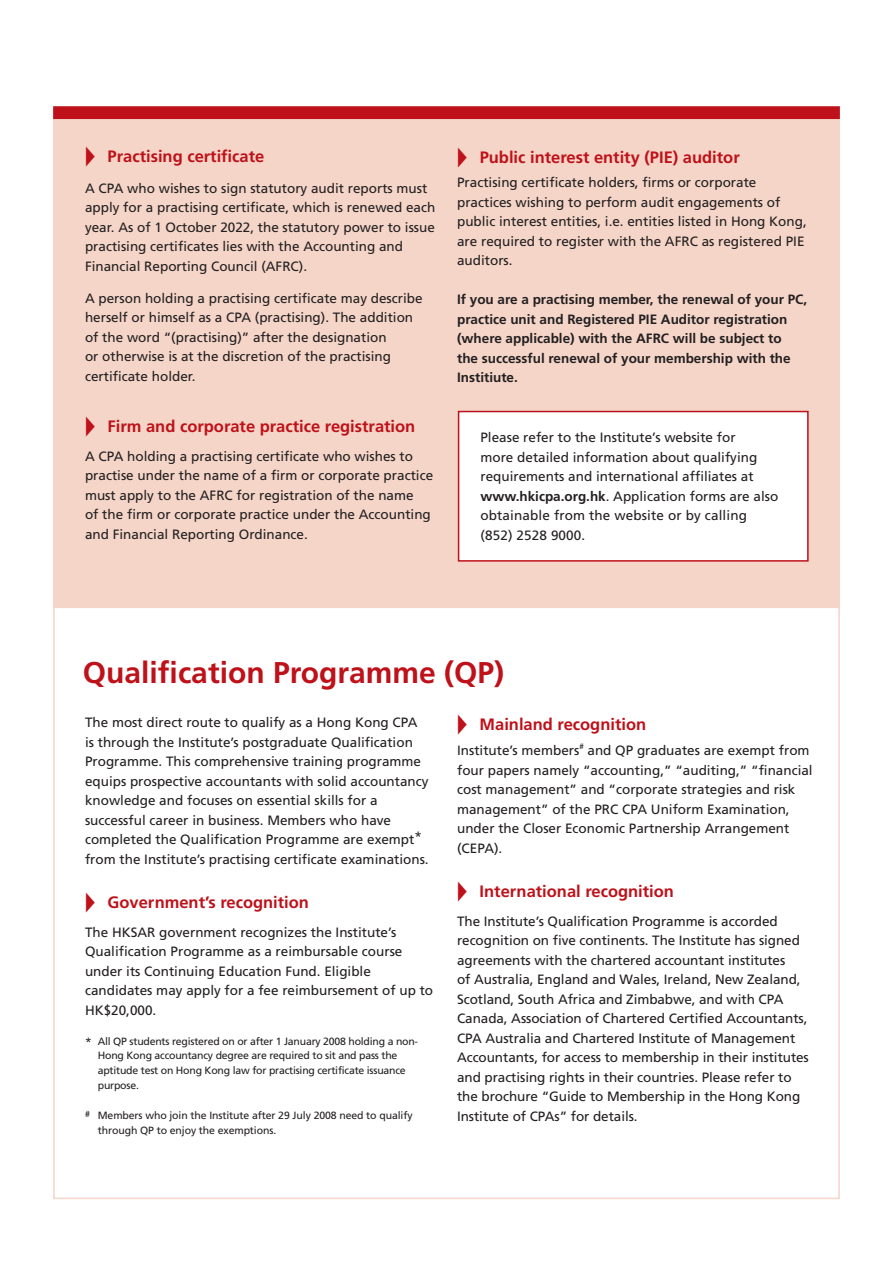
<style>
.page{position:relative;width:893px;height:1263px;background:#fff}
.page>*{position:absolute;margin:0;border:0;box-sizing:border-box;transform-origin:0 0}
.t1{font:700 30px "Frutiger";color:#be1119}
.t2{font:700 16.5px "Frutiger";color:#be1119}
.t3{font:13.5px/19.5px "Frutiger";color:#231f20}
.t4{font:700 13.5px/19.5px "Frutiger";color:#231f20}
.t5{font:10.5px/14.7px "Frutiger";letter-spacing:-.02em;color:#231f20}
.t6{font:7.8px "Frutiger";color:#231f20}
.s1{font-weight:700}
.s2{font-size:12px}
</style>
<div class="page">
<div style="left:53px;top:106px;width:787px;height:502px;background:#f4d5c8"></div>
<div style="left:53px;top:106px;width:787px;height:13px;background:#be1119;border:2px solid #be1119"></div>
<div style="left:458px;top:411px;width:351px;height:151px;background:#fff;border:2px solid #be1119"></div>
<p class="t2" style="left:85px;top:147px;width:181px">◆ Practising certificate</p>
<p class="t3" style="left:85px;top:178px;width:352px">A CPA who wishes to sign statutory audit reports must apply for a practising certificate, which is renewed each year. As of 1 October 2022, the statutory power to issue practising certificates lies with the Accounting and Financial Reporting Council (AFRC).</p>
<p class="t3" style="left:85px;top:288px;width:339px">A person holding a practising certificate may describe herself or himself as a CPA (practising). The addition of the word “(practising)” after the designation<br>or otherwise is at the discretion of the practising certificate holder.</p>
<p class="t2" style="left:85px;top:416px;width:332px">◆ Firm and corporate practice registration</p>
<p class="t3" style="left:85px;top:446px;width:350px">A CPA holding a practising certificate who wishes to practise under the name of a firm or corporate practice must apply to the AFRC for registration of the name<br>of the firm or corporate practice under the Accounting and Financial Reporting Ordinance.</p>
<p class="t2" style="left:457px;top:147px;width:284px">◆ Public interest entity (PIE) auditor</p>
<p class="t3" style="left:457px;top:173px;width:351px">Practising certificate holders, firms or corporate practices wishing to perform audit engagements of public interest entities, i.e. entities listed in Hong Kong, are required to register with the AFRC as registered PIE auditors.</p>
<p class="t4" style="left:457px;top:290px;width:352px">If you are a practising member, the renewal of your PC, practice unit and Registered PIE Auditor registration (where applicable) with the AFRC will be subject to<br>the successful renewal of your membership with the Institiute.</p>
<p class="t3" style="left:480px;top:428px;width:299px">Please refer to the Institute’s website for<br>more detailed information about qualifying requirements and international affiliates at <span class="s1">www.hkicpa.org.hk</span>. Application forms are also obtainable from the website or by calling (852) 2528 9000.</p>
<h1 class="t1" style="left:83px;top:655px;width:423px">Qualification Programme (QP)</h1>
<p class="t3" style="left:85px;top:713px;width:345px">The most direct route to qualify as a Hong Kong CPA is through the Institute’s postgraduate Qualification Programme. This comprehensive training programme equips prospective accountants with solid accountancy knowledge and focuses on essential skills for a successful career in business. Members who have completed the Qualification Programme are exempt* from the Institute’s practising certificate examinations.</p>
<p class="t2" style="left:85px;top:892px;width:225px">◆ Government’s recognition</p>
<p class="t3" style="left:85px;top:922px;width:350px">The HKSAR government recognizes the Institute’s Qualification Programme as a reimbursable course under its Continuing Education Fund. Eligible candidates may apply for a fee reimbursement of up to HK$20,000.</p>
<p class="t5" style="left:98px;top:1034px;width:322px;text-indent:-13px"><span class="s2">*</span> All QP students registered on or after 1 January 2008 holding a non-Hong Kong accountancy degree are required to sit and pass the aptitude test on Hong Kong law for practising certificate issuance purpose.</p>
<p class="t5" style="left:98px;top:1108px;width:316px;line-height:14.2px;text-indent:-13px"><sup>#</sup> Members who join the Institute after 29 July 2008 need to qualify through QP to enjoy the exemptions.</p>
<p class="t2" style="left:457px;top:715px;width:191px">◆ Mainland recognition</p>
<p class="t3" style="left:457px;top:741px;width:124px">Institute’s members</p>
<p class="t6" style="left:579px;top:741px;width:6px">#</p>
<p class="t3" style="left:457px;top:741px;width:357px;text-indent:130px">and QP graduates are exempt from four papers namely “accounting,” “auditing,” “financial cost management” and “corporate strategies and risk management” of the PRC CPA Uniform Examination, under the Closer Economic Partnership Arrangement (CEPA).</p>
<p class="t2" style="left:457px;top:881px;width:218px">◆ International recognition</p>
<p class="t3" style="left:457px;top:911px;width:353px">The Institute’s Qualification Programme is accorded recognition on five continents. The Institute has signed agreements with the chartered accountant institutes<br>of Australia, England and Wales, Ireland, New Zealand, Scotland, South Africa and Zimbabwe, and with CPA Canada, Association of Chartered Certified Accountants, CPA Australia and Chartered Institute of Management Accountants, for access to membership in their institutes and practising rights in their countries. Please refer to the brochure “Guide to Membership in the Hong Kong Institute of CPAs” for details.</p>
</div>
